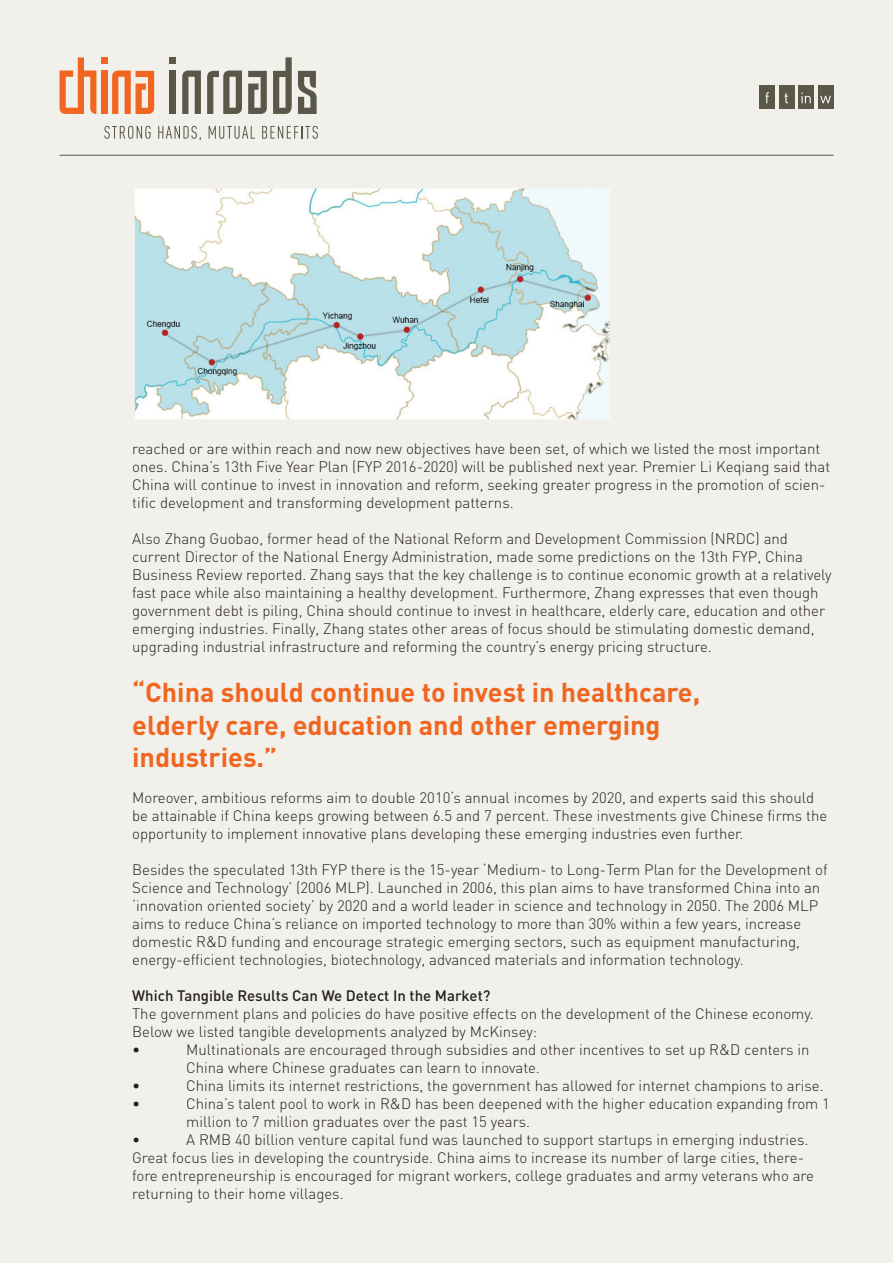
<style>
.page{position:relative;width:893px;height:1263px;background:#f1f0eb}
.page>*{position:absolute;margin:0;border:0;box-sizing:border-box;transform-origin:0 0}
.t1{font:700 27px/32.4px "DIN";color:#f06621}
.t2{font:300 15px/18px "DIN";color:#231f20}
.t3{font:500 15px "DIN";color:#231f20}
</style>
<div class="page">
<hr style="left:60px;top:155px;width:773px;height:1px;background:#595747">
<div style="left:798px;top:86px;width:16px;height:23px;background:#595747"></div>
<svg style="left:801px;top:93px;width:10px;height:10px"></svg>
<div style="left:818px;top:86px;width:15px;height:23px;background:#595747"></div>
<svg style="left:820px;top:96px;width:11px;height:7px"></svg>
<div style="left:759px;top:86px;width:16px;height:23px;background:#595747"></div>
<svg style="left:765px;top:92px;width:4px;height:11px"></svg>
<div style="left:779px;top:86px;width:15px;height:23px;background:#595747"></div>
<svg style="left:784px;top:93px;width:4px;height:10px"></svg>
<svg style="left:248px;top:71px;width:19px;height:43px"></svg>
<svg style="left:273px;top:57px;width:19px;height:57px"></svg>
<svg style="left:298px;top:71px;width:19px;height:43px"></svg>
<div style="left:101px;top:71px;width:6px;height:43px;background:#f06621"></div>
<div style="left:170px;top:71px;width:6px;height:43px;background:#595747"></div>
<svg style="left:112px;top:70px;width:42px;height:44px"></svg>
<svg style="left:182px;top:70px;width:19px;height:44px"></svg>
<svg style="left:60px;top:57px;width:36px;height:57px"></svg>
<svg style="left:207px;top:70px;width:35px;height:44px"></svg>
<div style="left:101px;top:57px;width:6px;height:7px;background:#f06621"></div>
<div style="left:170px;top:57px;width:6px;height:7px;background:#595747"></div>
<svg style="left:104px;top:126px;width:47px;height:13px"></svg>
<svg style="left:158px;top:126px;width:43px;height:14px"></svg>
<svg style="left:209px;top:126px;width:46px;height:13px"></svg>
<svg style="left:262px;top:126px;width:56px;height:13px"></svg>
<img style="left:136px;top:190px;width:473px;height:228px">
<p class="t2" style="left:132px;top:439px;width:700px">reached or are within reach and now new objectives have been set, of which we listed the most important ones. China’s 13th Five Year Plan (FYP 2016-2020) will be published next year. Premier Li Keqiang said that China will continue to invest in innovation and reform, seeking greater progress in the promotion of scien&shy;tific development and transforming development patterns.</p>
<p class="t2" style="left:132px;top:529px;width:701px">Also Zhang Guobao, former head of the National Reform and Development Commission (NRDC) and current Director of the National Energy Administration, made some predictions on the 13th FYP, China Business Review reported. Zhang says that the key challenge is to continue economic growth at a relatively fast pace while also maintaining a healthy development. Furthermore, Zhang expresses that even though government debt is piling, China should continue to invest in healthcare, elderly care, education and other emerging industries. Finally, Zhang states other areas of focus should be stimulating domestic demand, upgrading industrial infrastructure and reforming the country’s energy pricing structure.</p>
<h1 class="t1" style="left:132px;top:675px;width:569px">“China should continue to invest in healthcare, elderly care, education and other emerging industries.”</h1>
<p class="t2" style="left:132px;top:789px;width:697px">Moreover, ambitious reforms aim to double 2010‘s annual incomes by 2020, and experts said this should be attainable if China keeps growing between 6.5 and 7 percent. These investments give Chinese firms the opportunity to implement innovative plans developing these emerging industries even further.</p>
<p class="t2" style="left:132px;top:861px;width:697px">Besides the speculated 13th FYP there is the 15-year ‘Medium- to Long-Term Plan for the Development of Science and Technology’ (2006 MLP). Launched in 2006, this plan aims to have transformed China into an ‘innovation oriented society’ by 2020 and a world leader in science and technology in 2050. The 2006 MLP aims to reduce China’s reliance on imported technology to more than 30% within a few years, increase domestic R&amp;D funding and encourage strategic emerging sectors, such as equipment manufacturing, energy-efficient technologies, biotechnology, advanced materials and information technology.</p>
<p class="t3" style="left:132px;top:986px;width:360px">Which Tangible Results Can We Detect In the Market?</p>
<p class="t2" style="left:132px;top:1005px;width:683px">The government plans and policies do have positive effects on the development of the Chinese economy.<br>Below we listed tangible developments analyzed by McKinsey:<br>•</p>
<p class="t2" style="left:186px;top:1041px;width:625px">Multinationals are encouraged through subsidies and other incentives to set up R&amp;D centers in<br>China where Chinese graduates can learn to innovate.</p>
<p class="t2" style="left:132px;top:1077px;width:10px">•</p>
<p class="t2" style="left:186px;top:1077px;width:639px">China limits its internet restrictions, the government has allowed for internet champions to arise.</p>
<p class="t2" style="left:132px;top:1095px;width:10px">•</p>
<p class="t2" style="left:186px;top:1095px;width:645px">China’s talent pool to work in R&amp;D has been deepened with the higher education expanding from 1 million to 7 million graduates over the past 15 years.</p>
<p class="t2" style="left:132px;top:1131px;width:10px">•</p>
<p class="t2" style="left:132px;top:1131px;width:683px;text-indent:54px">A RMB 40 billion venture capital fund was launched to support startups in emerging industries.<br>Great focus lies in developing the countryside. China aims to increase its number of large cities, there&shy;fore entrepreneurship is encouraged for migrant workers, college graduates and army veterans who are returning to their home villages.</p>
</div>
